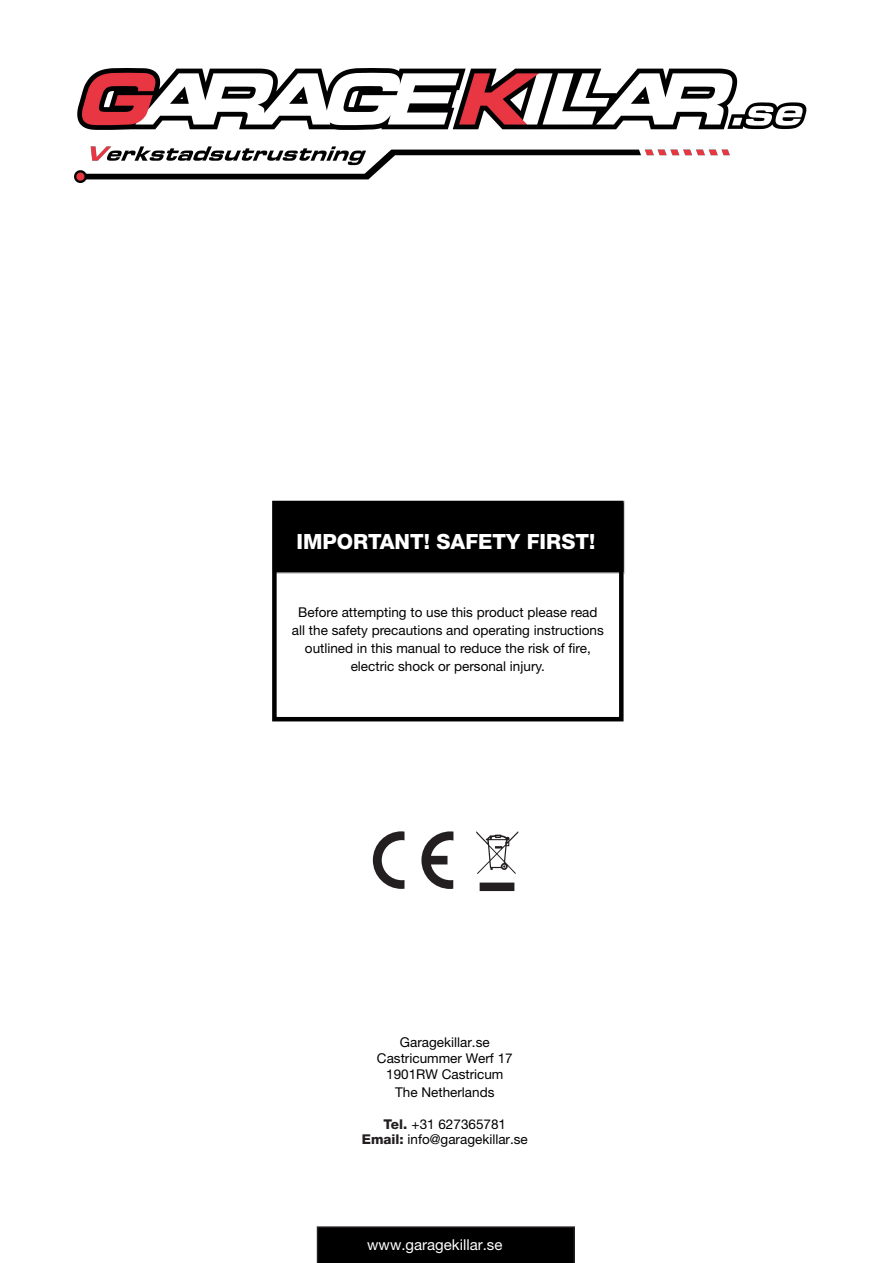
<style>
.page{position:relative;width:893px;height:1263px;background:#fff}
.page>*{position:absolute;margin:0;border:0;box-sizing:border-box;transform-origin:0 0}
.t1{font:800 21px "Helvetica Neue LT Std";color:#fff}
.t2{font:15px "Helvetica Neue LT Std";color:#fff}
.Basic{font:13.5px/16.5px "Helvetica Neue LT Std";color:#000;text-align:center}
.s1{font-weight:800;color:#231f20}
</style>
<div class="page">
<div style="left:274px;top:501px;width:351px;height:73px;background:#000;border:2px solid #d1d2d4"></div>
<div style="left:272px;top:501px;width:352px;height:220px;border:4px solid #000"></div>
<svg style="left:421px;top:831px;width:32px;height:58px"></svg>
<svg style="left:373px;top:831px;width:31px;height:58px"></svg>
<svg style="left:480px;top:882px;width:34px;height:9px"></svg>
<svg style="left:476px;top:831px;width:42px;height:43px"></svg>
<div style="left:317px;top:1226px;width:258px;height:37px;background:#000"></div>
<img style="left:74px;top:69px;width:733px;height:114px">
<p class="t1" style="left:297px;top:529px;width:300px">IMPORTANT! SAFETY FIRST!</p>
<p class="Basic" style="left:292px;top:603px;width:313px;line-height:18px">Before attempting to use this product please read all the safety precautions and operating instructions outlined in this manual to reduce the risk of fire, electric shock or personal injury.</p>
<p class="Basic" style="left:377px;top:1034px;width:137px">Garagekillar.se<br>Castricummer Werf 17<br>1901RW Castricum<br>The Netherlands</p>
<p class="Basic" style="left:362px;top:1116px;width:168px;line-height:15.8px"><span class="s1">Tel.</span> +31 627365781<br><span class="s1">Email:</span> info@garagekillar.se</p>
<p class="t2" style="left:367px;top:1236px;width:137px">www.garagekillar.se</p>
</div>
